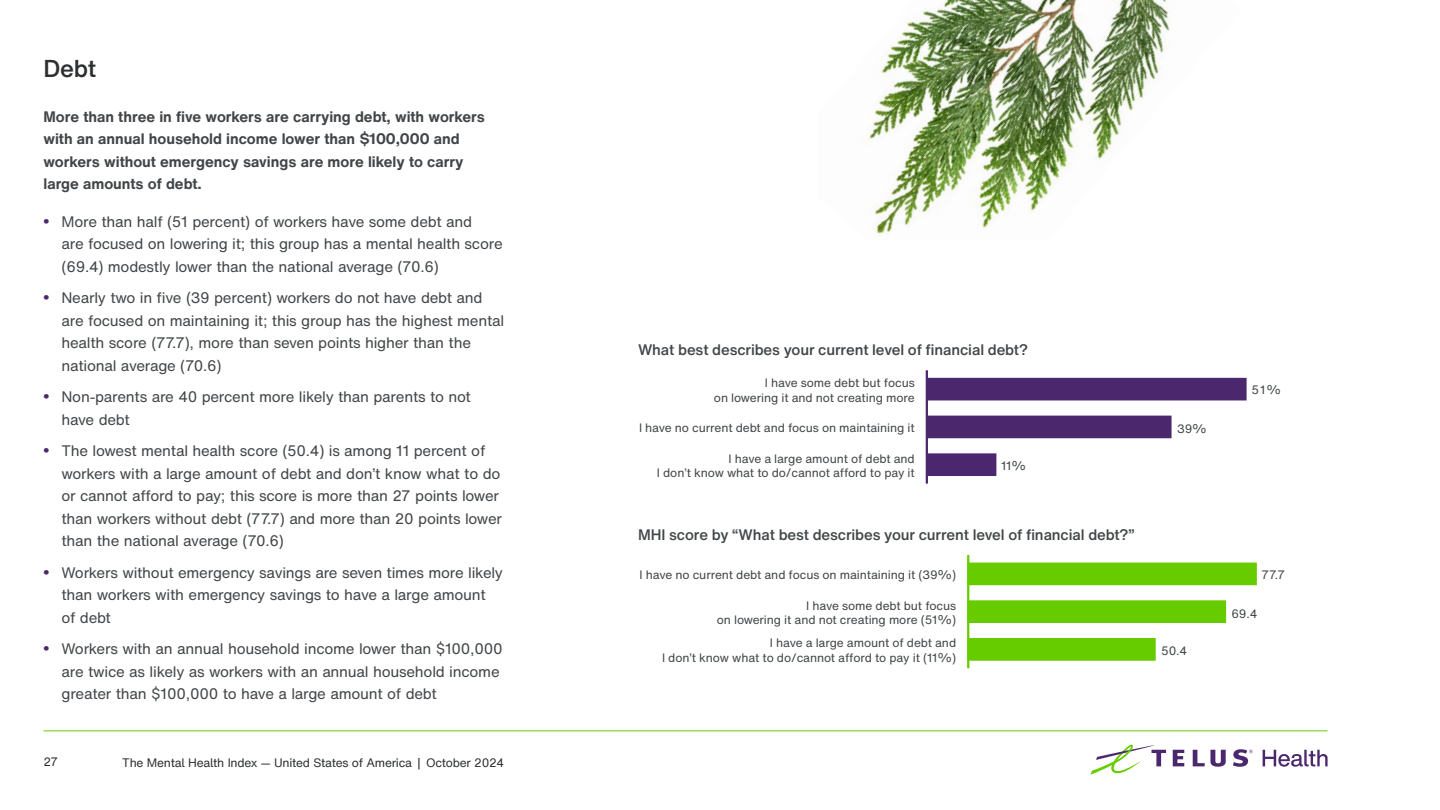
<style>
.page{position:relative;width:1440px;height:810px;background:#fff}
.page>*{position:absolute;margin:0;border:0;box-sizing:border-box;transform-origin:0 0}
.t1{font:500 24px "H Nfor TELUS";color:#2c2e30}
.t2{font:15px/22.5px "H Nfor TELUS";letter-spacing:-.015em;color:#414547}
.t3{font:700 15px/22.5px "H Nfor TELUS";letter-spacing:-.005em;color:#414547}
.t4{font:500 15px "H Nfor TELUS";letter-spacing:-.01em;color:#414547}
.t5{font:12px/14.4px "H Nfor TELUS";letter-spacing:-.005em;color:#414547;text-align:right}
.t6{font:12px "H Nfor TELUSSA";letter-spacing:-.02em;color:#2c2e30}
.t7{font:12px "H Nfor TELUS";color:#2c2e30}
.s1{font-family:"Arial";font-weight:700;font-size:16.5px;color:#4b286d}
</style>
<div class="page">
<svg style="left:1173px;top:750px;width:11px;height:16px"></svg>
<svg style="left:1193px;top:750px;width:33px;height:17px"></svg>
<svg style="left:1090px;top:745px;width:76px;height:30px"></svg>
<svg style="left:1233px;top:749px;width:20px;height:18px"></svg>
<svg style="left:1263px;top:750px;width:65px;height:17px"></svg>
<hr style="left:44px;top:730px;width:1284px;height:1px;background:#6c0">
<hr style="left:926px;top:370px;width:2px;height:114px;background:#4b286d">
<div style="left:927px;top:379px;width:319px;height:21px;background:#4b286d"></div>
<div style="left:926px;top:378px;width:321px;height:22px;border:2px solid #4b286d"></div>
<div style="left:927px;top:416px;width:244px;height:22px;background:#4b286d"></div>
<div style="left:927px;top:454px;width:69px;height:21px;background:#4b286d"></div>
<div style="left:926px;top:453px;width:70px;height:23px;border:2px solid #4b286d"></div>
<hr style="left:967px;top:555px;width:2px;height:113px;background:#6c0">
<div style="left:968px;top:563px;width:288px;height:21px;background:#6c0"></div>
<div style="left:967px;top:563px;width:290px;height:22px;border:2px solid #6c0"></div>
<div style="left:968px;top:601px;width:257px;height:21px;background:#6c0"></div>
<div style="left:967px;top:600px;width:259px;height:23px;border:2px solid #6c0"></div>
<div style="left:968px;top:639px;width:187px;height:21px;background:#6c0"></div>
<div style="left:967px;top:638px;width:189px;height:23px;border:2px solid #6c0"></div>
<img style="left:869px;top:0;width:301px;height:234px">
<h1 class="t1" style="left:44px;top:51px;width:54px">Debt</h1>
<p class="t3" style="left:44px;top:105px;width:443px">More than three in five workers are carrying debt, with workers with an annual household income lower than $100,000 and workers without emergency savings are more likely to carry large amounts of debt.</p>
<p class="t2" style="left:62px;top:210px;width:443px;text-indent:-18px"><span class="s1">•</span> More than half (51 percent) of workers have some debt and<br>are focused on lowering it; this group has a mental health score (69.4) modestly lower than the national average (70. 6)</p>
<p class="t2" style="left:62px;top:286px;width:444px;text-indent:-18px"><span class="s1">•</span> Nearly two in five (39 percent) workers do not have debt and are focused on maintaining it; this group has the highest mental health score (77.7), more than seven points higher than the national average (70. 6)</p>
<p class="t2" style="left:62px;top:385px;width:411px;text-indent:-18px"><span class="s1">•</span> Non-parents are 40 percent more likely than parents to not have debt</p>
<p class="t2" style="left:62px;top:439px;width:442px;text-indent:-18px"><span class="s1">•</span> The lowest mental health score (50.4) is among 11 percent of workers with a large amount of debt and don’t know what to do or cannot afford to pay; this score is more than 27 points lower than workers without debt (77.7) and more than 20 points lower than the national average (70. 6)</p>
<p class="t2" style="left:62px;top:561px;width:443px;text-indent:-18px"><span class="s1">•</span> Workers without emergency savings are seven times more likely than workers with emergency savings to have a large amount of debt</p>
<p class="t2" style="left:62px;top:637px;width:443px;text-indent:-18px"><span class="s1">•</span> Workers with an annual household income lower than $100,000 are twice as likely as workers with an annual household income greater than $100,000 to have a large amount of debt</p>
<p class="t7" style="left:44px;top:754px;width:16px">27</p>
<p class="t6" style="left:122px;top:754px;width:384px">The Mental Health Index — United States of America | October 2024</p>
<p class="t4" style="left:638px;top:339px;width:391px">What best describes your current level of financial debt?</p>
<p class="t5" style="left:714px;top:376px;width:202px">I have some debt but focus<br>on lowering it and not creating more</p>
<p class="t5" style="left:639px;top:421px;width:277px">I have no current debt and focus on maintaining it</p>
<p class="t5" style="left:729px;top:451px;width:188px">I have a large amount of debt and</p>
<p class="t5" style="left:657px;top:466px;width:259px">I don’t know what to do/cannot afford to pay it</p>
<p class="t5" style="left:1001px;top:458px;width:27px">11%</p>
<p class="t4" style="left:638px;top:524px;width:498px">MHI score by “What best describes your current level of financial debt?”</p>
<p class="t5" style="left:640px;top:568px;width:318px">I have no current debt and focus on maintaining it (39%)</p>
<p class="t5" style="left:717px;top:598px;width:241px">I have some debt but focus<br>on lowering it and not creating more (51%)</p>
<p class="t5" style="left:662px;top:636px;width:296px">I have a large amount of debt and<br>I don’t know what to do/cannot afford to pay it (11%)</p>
<p class="t5" style="left:1177px;top:421px;width:31px">39%</p>
<p class="t5" style="left:1252px;top:383px;width:31px">51%</p>
<p class="t5" style="left:1161px;top:643px;width:28px">50.4</p>
<p class="t5" style="left:1262px;top:568px;width:25px">77.7</p>
<p class="t5" style="left:1231px;top:606px;width:28px">69.4</p>
</div>
